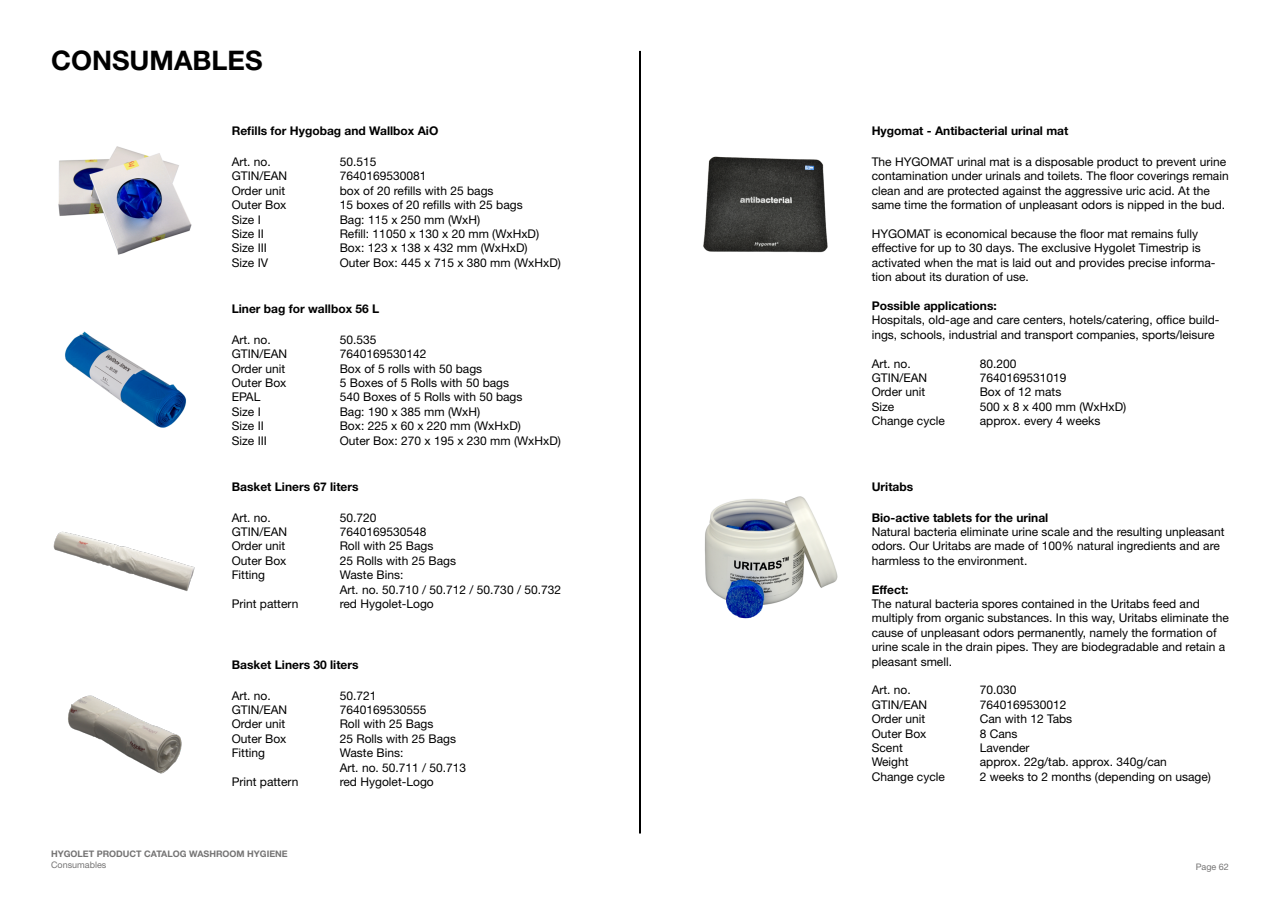
<style>
.page{position:relative;width:1280px;height:910px;background:#fff}
.page>*{position:absolute;margin:0;border:0;box-sizing:border-box;transform-origin:0 0}
.t1{font:700 27px "Helvetica Neue LT Std";color:#000}
.t2{font:12px/14.4px "Helvetica Neue LT Std";color:#000}
.t3{font:700 12px "Helvetica Neue LT Std";color:#000}
.t4{font:700 9px "Helvetica Neue LT Std";color:#757474}
.t5{font:9px "Helvetica Neue LT Std";color:#757474}
</style>
<div class="page">
<img style="left:58px;top:146px;width:134px;height:109px">
<img style="left:53px;top:531px;width:142px;height:60px">
<img style="left:68px;top:695px;width:114px;height:79px">
<img style="left:703px;top:156px;width:125px;height:97px">
<img style="left:704px;top:496px;width:134px;height:123px">
<div style="left:639px;top:51px;width:2px;height:782px;border:1px solid #000"></div>
<img style="left:65px;top:331px;width:121px;height:97px">
<h1 class="t1" style="left:51px;top:44px;width:213px">CONSUMABLES</h1>
<p class="t3" style="left:232px;top:124px;width:208px">Refills for Hygobag and Wallbox AiO</p>
<p class="t2" style="left:232px;top:154px;width:41px">Art. no.</p>
<p class="t2" style="left:340px;top:154px;width:38px">50.515</p>
<p class="t2" style="left:232px;top:169px;width:57px">GTIN/EAN</p>
<p class="t2" style="left:340px;top:169px;width:88px">7640169530081</p>
<p class="t2" style="left:232px;top:183px;width:55px">Order unit</p>
<p class="t2" style="left:340px;top:183px;width:155px">box of 20 refills with 25 bags</p>
<p class="t2" style="left:232px;top:197px;width:56px">Outer Box</p>
<p class="t2" style="left:340px;top:197px;width:184px">15 boxes of 20 refills with 25 bags</p>
<p class="t2" style="left:232px;top:212px;width:31px">Size I</p>
<p class="t2" style="left:340px;top:212px;width:142px">Bag: 115 x 250 mm (WxH)</p>
<p class="t2" style="left:232px;top:226px;width:34px">Size II</p>
<p class="t2" style="left:340px;top:226px;width:201px">Refill: 11050 x 130 x 20 mm (WxHxD)</p>
<p class="t2" style="left:232px;top:241px;width:37px">Size III</p>
<p class="t2" style="left:340px;top:241px;width:189px">Box: 123 x 138 x 432 mm (WxHxD)</p>
<p class="t2" style="left:232px;top:255px;width:38px">Size IV</p>
<p class="t2" style="left:340px;top:255px;width:223px">Outer Box: 445 x 715 x 380 mm (WxHxD)</p>
<p class="t3" style="left:232px;top:302px;width:149px">Liner bag for wallbox 56 L</p>
<p class="t2" style="left:232px;top:332px;width:41px">Art. no.</p>
<p class="t2" style="left:340px;top:332px;width:38px">50.535</p>
<p class="t2" style="left:232px;top:347px;width:57px">GTIN/EAN</p>
<p class="t2" style="left:340px;top:347px;width:88px">7640169530142</p>
<p class="t2" style="left:232px;top:361px;width:55px">Order unit</p>
<p class="t2" style="left:340px;top:361px;width:144px">Box of 5 rolls with 50 bags</p>
<p class="t2" style="left:232px;top:375px;width:56px">Outer Box</p>
<p class="t2" style="left:340px;top:375px;width:171px">5 Boxes of 5 Rolls with 50 bags</p>
<p class="t2" style="left:232px;top:390px;width:30px">EPAL</p>
<p class="t2" style="left:340px;top:390px;width:184px">540 Boxes of 5 Rolls with 50 bags</p>
<p class="t2" style="left:232px;top:404px;width:31px">Size I</p>
<p class="t2" style="left:340px;top:404px;width:142px">Bag: 190 x 385 mm (WxH)</p>
<p class="t2" style="left:232px;top:419px;width:34px">Size II</p>
<p class="t2" style="left:340px;top:419px;width:183px">Box: 225 x 60 x 220 mm (WxHxD)</p>
<p class="t2" style="left:232px;top:433px;width:37px">Size III</p>
<p class="t2" style="left:340px;top:433px;width:223px">Outer Box: 270 x 195 x 230 mm (WxHxD)</p>
<p class="t3" style="left:232px;top:479px;width:128px">Basket Liners 67 liters</p>
<p class="t2" style="left:232px;top:510px;width:41px">Art. no.</p>
<p class="t2" style="left:340px;top:510px;width:38px">50.720</p>
<p class="t2" style="left:232px;top:524px;width:57px">GTIN/EAN</p>
<p class="t2" style="left:340px;top:524px;width:88px">7640169530548</p>
<p class="t2" style="left:232px;top:539px;width:55px">Order unit</p>
<p class="t2" style="left:340px;top:539px;width:95px">Roll with 25 Bags</p>
<p class="t2" style="left:232px;top:553px;width:56px">Outer Box</p>
<p class="t2" style="left:340px;top:553px;width:118px">25 Rolls with 25 Bags</p>
<p class="t2" style="left:232px;top:568px;width:35px">Fitting</p>
<p class="t2" style="left:340px;top:568px;width:223px">Waste Bins:<br>Art. no. 50.710 / 50.712 / 50.730 / 50.732</p>
<p class="t2" style="left:232px;top:596px;width:68px">Print pattern</p>
<p class="t2" style="left:340px;top:596px;width:96px">red Hygolet-Logo</p>
<p class="t3" style="left:232px;top:657px;width:128px">Basket Liners 30 liters</p>
<p class="t2" style="left:232px;top:688px;width:41px">Art. no.</p>
<p class="t2" style="left:340px;top:688px;width:38px">50.721</p>
<p class="t2" style="left:232px;top:702px;width:57px">GTIN/EAN</p>
<p class="t2" style="left:340px;top:702px;width:88px">7640169530555</p>
<p class="t2" style="left:232px;top:717px;width:55px">Order unit</p>
<p class="t2" style="left:340px;top:717px;width:95px">Roll with 25 Bags</p>
<p class="t2" style="left:232px;top:731px;width:56px">Outer Box</p>
<p class="t2" style="left:340px;top:731px;width:118px">25 Rolls with 25 Bags</p>
<p class="t2" style="left:232px;top:745px;width:35px">Fitting</p>
<p class="t2" style="left:340px;top:745px;width:128px">Waste Bins:<br>Art. no. 50.711 / 50.713</p>
<p class="t2" style="left:232px;top:774px;width:68px">Print pattern</p>
<p class="t2" style="left:340px;top:774px;width:96px">red Hygolet-Logo</p>
<p class="t3" style="left:872px;top:124px;width:198px">Hygomat - Antibacterial urinal mat</p>
<p class="t2" style="left:872px;top:154px;width:358px">The HYGOMAT urinal mat is a disposable product to prevent urine contamination under urinals and toilets. The floor coverings remain clean and are protected against the aggressive uric acid. At the same time the formation of unpleasant odors is nipped in the bud.</p>
<p class="t2" style="left:872px;top:226px;width:345px">HYGOMAT is economical because the floor mat remains fully effective for up to 30 days. The exclusive Hygolet Timestrip is activated when the mat is laid out and provides precise informa&shy;tion about its duration of use.</p>
<p class="t3" style="left:872px;top:298px;width:127px">Possible applications:</p>
<p class="t2" style="left:872px;top:313px;width:349px">Hospitals, old-age and care centers, hotels/catering, office build&shy;ings, schools, industrial and transport companies, sports/leisure</p>
<p class="t2" style="left:872px;top:356px;width:41px">Art. no.</p>
<p class="t2" style="left:980px;top:356px;width:38px">80.200</p>
<p class="t2" style="left:872px;top:370px;width:57px">GTIN/EAN</p>
<p class="t2" style="left:980px;top:370px;width:88px">7640169531019</p>
<p class="t2" style="left:872px;top:385px;width:55px">Order unit</p>
<p class="t2" style="left:980px;top:385px;width:83px">Box of 12 mats</p>
<p class="t2" style="left:872px;top:399px;width:24px">Size</p>
<p class="t2" style="left:980px;top:399px;width:148px">500 x 8 x 400 mm (WxHxD)</p>
<p class="t2" style="left:872px;top:413px;width:75px">Change cycle</p>
<p class="t2" style="left:980px;top:413px;width:122px">approx. every 4 weeks</p>
<p class="t3" style="left:872px;top:479px;width:43px">Uritabs</p>
<p class="t3" style="left:872px;top:510px;width:178px">Bio-active tablets for the urinal</p>
<p class="t2" style="left:872px;top:524px;width:354px">Natural bacteria eliminate urine scale and the resulting unpleasant odors. Our Uritabs are made of 100% natural ingredients and are harmless to the environment.</p>
<p class="t3" style="left:872px;top:582px;width:38px">Effect:</p>
<p class="t2" style="left:872px;top:596px;width:359px">The natural bacteria spores contained in the Uritabs feed and multiply from organic substances. In this way, Uritabs eliminate the cause of unpleasant odors permanently, namely the formation of urine scale in the drain pipes. They are biodegradable and retain a pleasant smell.</p>
<p class="t2" style="left:872px;top:683px;width:41px">Art. no.</p>
<p class="t2" style="left:980px;top:683px;width:38px">70.030</p>
<p class="t2" style="left:872px;top:697px;width:57px">GTIN/EAN</p>
<p class="t2" style="left:980px;top:697px;width:88px">7640169530012</p>
<p class="t2" style="left:872px;top:712px;width:55px">Order unit</p>
<p class="t2" style="left:980px;top:712px;width:94px">Can with 12 Tabs</p>
<p class="t2" style="left:872px;top:726px;width:56px">Outer Box</p>
<p class="t2" style="left:980px;top:726px;width:39px">8 Cans</p>
<p class="t2" style="left:872px;top:740px;width:33px">Scent</p>
<p class="t2" style="left:980px;top:740px;width:51px">Lavender</p>
<p class="t2" style="left:872px;top:755px;width:38px">Weight</p>
<p class="t2" style="left:980px;top:755px;width:189px">approx. 22g/tab. approx. 340g/can</p>
<p class="t2" style="left:872px;top:769px;width:75px">Change cycle</p>
<p class="t2" style="left:980px;top:769px;width:233px">2 weeks to 2 months (depending on usage)</p>
<p class="t4" style="left:51px;top:848px;width:238px">HYGOLET PRODUCT CATALOG WASHROOM HYGIENE</p>
<p class="t5" style="left:51px;top:859px;width:57px">Consumables</p>
<p class="t5" style="left:1196px;top:861px;width:35px">Page 62</p>
</div>
